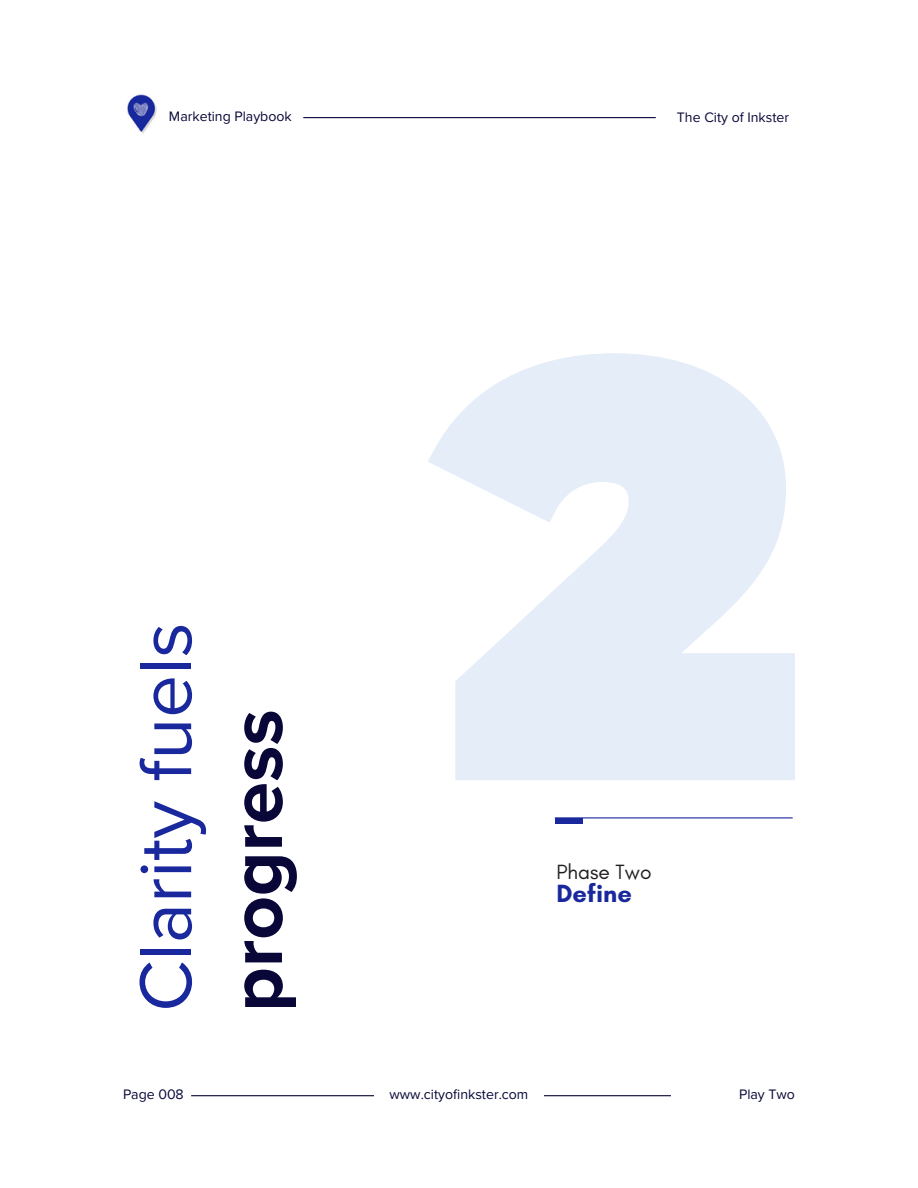
<style>
.page{position:relative;width:918px;height:1188px;background:#fff}
.page>*{position:absolute;margin:0;border:0;box-sizing:border-box;transform-origin:0 0}
.t1{font:76.2px "Proxima Nova";color:#19289d}
.t2{font:700 76.2px "Proxima Nova";color:#080738}
.t3{font:700 25.35px "Glacial Indifference";color:#19289d}
.t4{font:21px "Glacial Indifference";color:#221f20}
.t5{font:14.1px "Proxima Nova";color:#080738}
</style>
<div class="page">
<hr style="left:191px;top:1095px;width:183px;height:1px;background:#080738">
<hr style="left:544px;top:1095px;width:127px;height:1px;background:#080738">
<hr style="left:303px;top:117px;width:353px;height:1px;background:#080738">
<img style="left:127px;top:94px;width:30px;height:39px">
<hr style="left:555px;top:817px;width:238px;height:1px;background:#19289d">
<div style="left:555px;top:818px;width:27px;height:5px;background:#19289d"></div>
<svg style="left:428px;top:353px;width:367px;height:427px;fill:#e4edf8"></svg>
<h1 class="t5" style="left:169px;top:108px;width:124px">Marketing Playbook</h1>
<p class="t5" style="left:677px;top:109px;width:114px">The City of Inkster</p>
<p class="t1" style="left:121px;top:1012px;width:391px;rotate:-90deg">Clarity fuels</p>
<p class="t2" style="left:212px;top:1012px;width:304px;rotate:-90deg">progress</p>
<p class="t4" style="left:556px;top:859px;width:97px">Phase Two</p>
<p class="t3" style="left:556px;top:878px;width:77px">Define</p>
<p class="t5" style="left:123px;top:1086px;width:62px">Page 008</p>
<h2 class="t5" style="left:390px;top:1086px;width:140px">www.cityofinkster.com</h2>
<p class="t5" style="left:739px;top:1086px;width:57px">Play Two</p>
</div>
